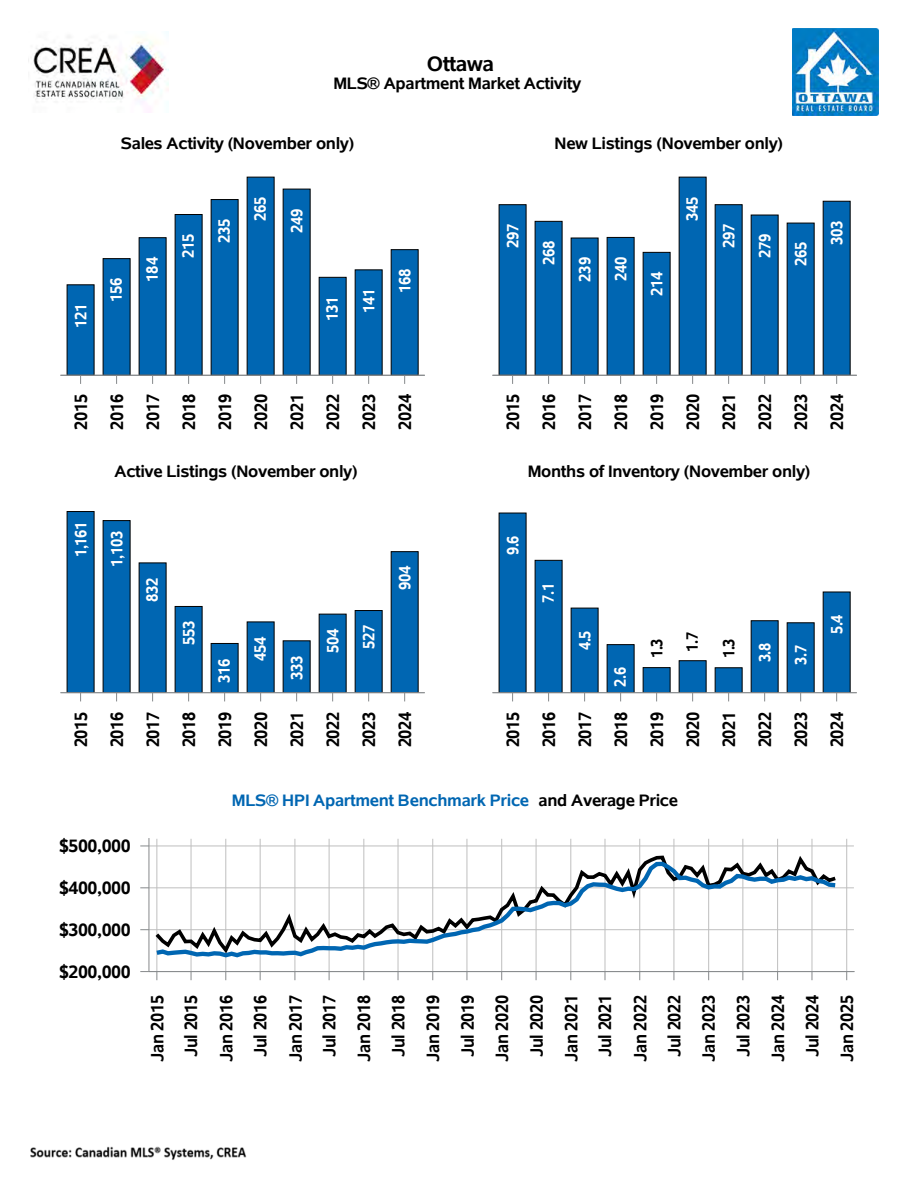
<style>
.page{position:relative;width:918px;height:1188px;background:#fff}
.page>*{position:absolute;margin:0;border:0;box-sizing:border-box;transform-origin:0 0}
.t1{font:700 21px "Albany AMT";color:#000}
.t2{font:700 18px/36px "Albany AMT";color:#000;text-align:justify;scale:.92 1}
.t3{font:700 18px "Albany AMT";color:#000}
.t4{font:700 16.65px "Albany AMT";color:#000}
.t5{font:700 16.65px "Albany AMT";color:#0066b2}
.t6{font:700 16.5px/36px "Albany AMT";color:#fff;scale:.92 1}
.t7{font:700 16.5px/36px "Albany AMT";color:#fff;scale:.9 1}
.t8{font:700 16.5px/36px "Albany AMT";color:#fff;text-align:center;scale:.91 1}
.t9{font:700 16.5px/35.2px "Albany AMT";color:#000;text-align:center;scale:.9 1}
.s1{color:#000}
</style>
<div class="page">
<img style="left:27px;top:1146px;width:221px;height:15px">
<img style="left:28px;top:32px;width:140px;height:80px">
<img style="left:792px;top:29px;width:86px;height:86px">
<hr style="left:60px;top:375px;width:365px;height:1px;background:#86898b">
<svg style="left:66px;top:284px;width:29px;height:100px;background:#1e6fac"></svg>
<svg style="left:102px;top:258px;width:29px;height:126px;background:#196dab"></svg>
<svg style="left:138px;top:237px;width:29px;height:147px;background:#176cab"></svg>
<svg style="left:174px;top:214px;width:29px;height:170px;background:#146aaa"></svg>
<svg style="left:210px;top:199px;width:29px;height:185px;background:#146aaa"></svg>
<svg style="left:246px;top:176px;width:29px;height:208px;background:#136aaa"></svg>
<svg style="left:282px;top:188px;width:29px;height:196px;background:#146aaa"></svg>
<svg style="left:318px;top:277px;width:29px;height:107px;background:#1c6fac"></svg>
<svg style="left:354px;top:269px;width:29px;height:115px;background:#1b6eac"></svg>
<svg style="left:390px;top:249px;width:29px;height:135px;background:#186cab"></svg>
<hr style="left:492px;top:375px;width:365px;height:1px;background:#86898b">
<svg style="left:498px;top:204px;width:29px;height:180px;background:#146aaa"></svg>
<svg style="left:534px;top:221px;width:29px;height:163px;background:#156bab"></svg>
<svg style="left:570px;top:237px;width:29px;height:147px;background:#176cab"></svg>
<svg style="left:606px;top:237px;width:29px;height:147px;background:#166bab"></svg>
<svg style="left:642px;top:252px;width:29px;height:132px;background:#186cab"></svg>
<svg style="left:678px;top:176px;width:29px;height:208px;background:#136aaa"></svg>
<svg style="left:714px;top:204px;width:29px;height:180px;background:#146aaa"></svg>
<svg style="left:750px;top:214px;width:29px;height:170px;background:#156bab"></svg>
<svg style="left:786px;top:222px;width:29px;height:162px;background:#166bab"></svg>
<svg style="left:822px;top:201px;width:29px;height:183px;background:#146aaa"></svg>
<hr style="left:60px;top:692px;width:365px;height:1px;background:#86898b">
<svg style="left:66px;top:511px;width:29px;height:190px;background:#1369aa"></svg>
<svg style="left:102px;top:520px;width:29px;height:181px;background:#136aaa"></svg>
<svg style="left:138px;top:562px;width:29px;height:139px;background:#176cab"></svg>
<svg style="left:174px;top:606px;width:29px;height:95px;background:#1d6fac"></svg>
<svg style="left:210px;top:643px;width:29px;height:58px;background:#2b77af"></svg>
<svg style="left:246px;top:621px;width:29px;height:80px;background:#2372ae"></svg>
<svg style="left:282px;top:640px;width:29px;height:61px;background:#2a76af"></svg>
<svg style="left:318px;top:613px;width:29px;height:88px;background:#2171ad"></svg>
<svg style="left:354px;top:610px;width:29px;height:91px;background:#1e70ac"></svg>
<svg style="left:390px;top:551px;width:29px;height:150px;background:#166bab"></svg>
<hr style="left:492px;top:692px;width:365px;height:1px;background:#86898b">
<svg style="left:498px;top:512px;width:29px;height:189px;background:#136aaa"></svg>
<svg style="left:534px;top:560px;width:29px;height:141px;background:#166cab"></svg>
<svg style="left:570px;top:607px;width:29px;height:94px;background:#1f70ad"></svg>
<svg style="left:606px;top:644px;width:29px;height:57px;background:#2c77af"></svg>
<svg style="left:642px;top:667px;width:29px;height:34px"></svg>
<svg style="left:678px;top:660px;width:29px;height:41px"></svg>
<svg style="left:714px;top:667px;width:29px;height:34px"></svg>
<svg style="left:750px;top:620px;width:29px;height:81px;background:#2272ad"></svg>
<svg style="left:786px;top:622px;width:29px;height:79px;background:#2272ad"></svg>
<svg style="left:822px;top:591px;width:29px;height:110px;background:#1c6eac"></svg>
<svg style="left:140px;top:838px;width:714px;height:143px"></svg>
<svg style="left:150px;top:838px;width:704px;height:133px"></svg>
<hr style="left:157px;top:839px;width:1px;height:133px;background:#bfbfbf">
<hr style="left:191px;top:839px;width:1px;height:133px;background:#bfbfbf">
<hr style="left:225px;top:839px;width:1px;height:133px;background:#bfbfbf">
<hr style="left:260px;top:839px;width:1px;height:133px;background:#bfbfbf">
<hr style="left:295px;top:839px;width:1px;height:133px;background:#bfbfbf">
<hr style="left:329px;top:839px;width:1px;height:133px;background:#bfbfbf">
<hr style="left:363px;top:839px;width:1px;height:133px;background:#bfbfbf">
<hr style="left:398px;top:839px;width:1px;height:133px;background:#bfbfbf">
<hr style="left:432px;top:839px;width:1px;height:133px;background:#bfbfbf">
<hr style="left:467px;top:839px;width:1px;height:133px;background:#bfbfbf">
<hr style="left:501px;top:839px;width:1px;height:133px;background:#bfbfbf">
<hr style="left:536px;top:839px;width:1px;height:133px;background:#bfbfbf">
<hr style="left:570px;top:839px;width:1px;height:133px;background:#bfbfbf">
<hr style="left:605px;top:839px;width:1px;height:133px;background:#bfbfbf">
<hr style="left:639px;top:839px;width:1px;height:133px;background:#bfbfbf">
<hr style="left:674px;top:839px;width:1px;height:133px;background:#bfbfbf">
<hr style="left:708px;top:839px;width:1px;height:133px;background:#bfbfbf">
<hr style="left:742px;top:839px;width:1px;height:133px;background:#bfbfbf">
<hr style="left:777px;top:839px;width:1px;height:133px;background:#bfbfbf">
<hr style="left:812px;top:839px;width:1px;height:133px;background:#bfbfbf">
<hr style="left:846px;top:839px;width:1px;height:133px;background:#bfbfbf">
<hr style="left:149px;top:929px;width:705px;height:1px;background:#bfbfbf">
<hr style="left:149px;top:887px;width:705px;height:1px;background:#bfbfbf">
<hr style="left:149px;top:846px;width:705px;height:1px;background:#bfbfbf">
<svg style="left:152px;top:852px;width:688px;height:8px"></svg>
<svg style="left:152px;top:860px;width:688px;height:100px"></svg>
<hr style="left:149px;top:971px;width:706px;height:1px;background:#86898b">
<hr style="left:149px;top:838px;width:1px;height:134px;background:#86898b">
<p class="t1" style="left:427px;top:52px;width:68px">Ottawa</p>
<p class="t4" style="left:333px;top:74px;width:249px">MLS® Apartment Market Activity</p>
<p class="t6" style="left:63px;top:328px;width:28px;rotate:-90deg">121</p>
<p class="t4" style="left:121px;top:134px;width:234px">Sales Activity (November only)</p>
<p class="t6" style="left:98px;top:302px;width:28px;rotate:-90deg">156</p>
<p class="t6" style="left:134px;top:282px;width:28px;rotate:-90deg">184</p>
<p class="t6" style="left:170px;top:258px;width:28px;rotate:-90deg">215</p>
<p class="t6" style="left:206px;top:243px;width:28px;rotate:-90deg">235</p>
<p class="t6" style="left:242px;top:221px;width:28px;rotate:-90deg">265</p>
<p class="t6" style="left:279px;top:233px;width:28px;rotate:-90deg">249</p>
<p class="t6" style="left:314px;top:321px;width:28px;rotate:-90deg">131</p>
<p class="t6" style="left:351px;top:293px;width:28px;text-indent:-20px;rotate:-90deg">141<br>168</p>
<p class="t2" style="left:63px;top:430px;width:40px;rotate:-90deg">2015<br>2016<br>2017<br>2018<br>2019<br>2020<br>2021<br>2022<br>2023<br>2024</p>
<p class="t4" style="left:114px;top:462px;width:244px">Active Listings (November only)</p>
<p class="t8" style="left:63px;top:567px;width:51px;rotate:-90deg">1,161<br>1,103</p>
<p class="t6" style="left:134px;top:602px;width:28px;rotate:-90deg">832</p>
<p class="t6" style="left:171px;top:645px;width:28px;rotate:-90deg">553</p>
<p class="t6" style="left:206px;top:661px;width:28px;text-indent:-22px;rotate:-90deg">316<br>454</p>
<p class="t6" style="left:279px;top:680px;width:28px;rotate:-90deg">333</p>
<p class="t6" style="left:315px;top:653px;width:32px;rotate:-90deg">504<br>527</p>
<p class="t6" style="left:387px;top:590px;width:28px;rotate:-90deg">904</p>
<p class="t2" style="left:63px;top:747px;width:40px;rotate:-90deg">2015<br>2016<br>2017<br>2018<br>2019<br>2020<br>2021<br>2022<br>2023<br>2024</p>
<p class="t6" style="left:495px;top:248px;width:28px;rotate:-90deg">297</p>
<p class="t4" style="left:554px;top:134px;width:230px">New Listings (November only)</p>
<p class="t6" style="left:531px;top:265px;width:28px;rotate:-90deg">268</p>
<p class="t6" style="left:567px;top:282px;width:28px;rotate:-90deg">239</p>
<p class="t6" style="left:603px;top:281px;width:28px;rotate:-90deg">240</p>
<p class="t6" style="left:639px;top:296px;width:28px;rotate:-90deg">214</p>
<p class="t6" style="left:674px;top:221px;width:28px;rotate:-90deg">345</p>
<p class="t6" style="left:711px;top:248px;width:28px;rotate:-90deg">297</p>
<p class="t6" style="left:747px;top:258px;width:28px;rotate:-90deg">279</p>
<p class="t6" style="left:783px;top:266px;width:28px;rotate:-90deg">265</p>
<p class="t6" style="left:819px;top:245px;width:28px;rotate:-90deg">303</p>
<p class="t2" style="left:495px;top:430px;width:40px;rotate:-90deg">2015<br>2016<br>2017<br>2018<br>2019<br>2020<br>2021<br>2022<br>2023<br>2024</p>
<p class="t4" style="left:528px;top:462px;width:284px">Months of Inventory (November only)</p>
<p class="t7" style="left:495px;top:555px;width:23px;rotate:-90deg">9.6</p>
<p class="t7" style="left:530px;top:603px;width:23px;rotate:-90deg">7.1</p>
<p class="t7" style="left:567px;top:650px;width:23px;rotate:-90deg">4.5</p>
<p class="t7" style="left:602px;top:687px;width:23px;rotate:-90deg">2.6</p>
<p class="t9" style="left:639px;top:658px;width:30px;rotate:-90deg">1.3<br>1.7</p>
<p class="t9" style="left:711px;top:658px;width:23px;rotate:-90deg">1.3</p>
<p class="t7" style="left:747px;top:665px;width:25px;rotate:-90deg">3.8<br>3.7</p>
<p class="t7" style="left:819px;top:634px;width:23px;rotate:-90deg">5.4</p>
<p class="t2" style="left:495px;top:747px;width:40px;rotate:-90deg">2015<br>2016<br>2017<br>2018<br>2019<br>2020<br>2021<br>2022<br>2023<br>2024</p>
<p class="t3" style="left:59px;top:836px;width:73px">$500,000</p>
<p class="t3" style="left:59px;top:878px;width:73px">$400,000</p>
<p class="t3" style="left:59px;top:920px;width:73px">$300,000</p>
<p class="t3" style="left:59px;top:961px;width:73px">$200,000</p>
<p class="t5" style="left:232px;top:791px;width:447px">MLS® HPI Apartment Benchmark Price <span class="s1">and Average Price</span></p>
<p class="t2" style="left:140px;top:1062px;width:74px;line-height:34.5px;rotate:-90deg">Jan 2015<br>Jul 2015<br>Jan 2016<br>Jul 2016<br>Jan 2017<br>Jul 2017<br>Jan 2018<br>Jul 2018<br>Jan 2019<br>Jul 2019<br>Jan 2020<br>Jul 2020<br>Jan 2021<br>Jul 2021<br>Jan 2022<br>Jul 2022<br>Jan 2023<br>Jul 2023<br>Jan 2024<br>Jul 2024<br>Jan 2025</p>
</div>
